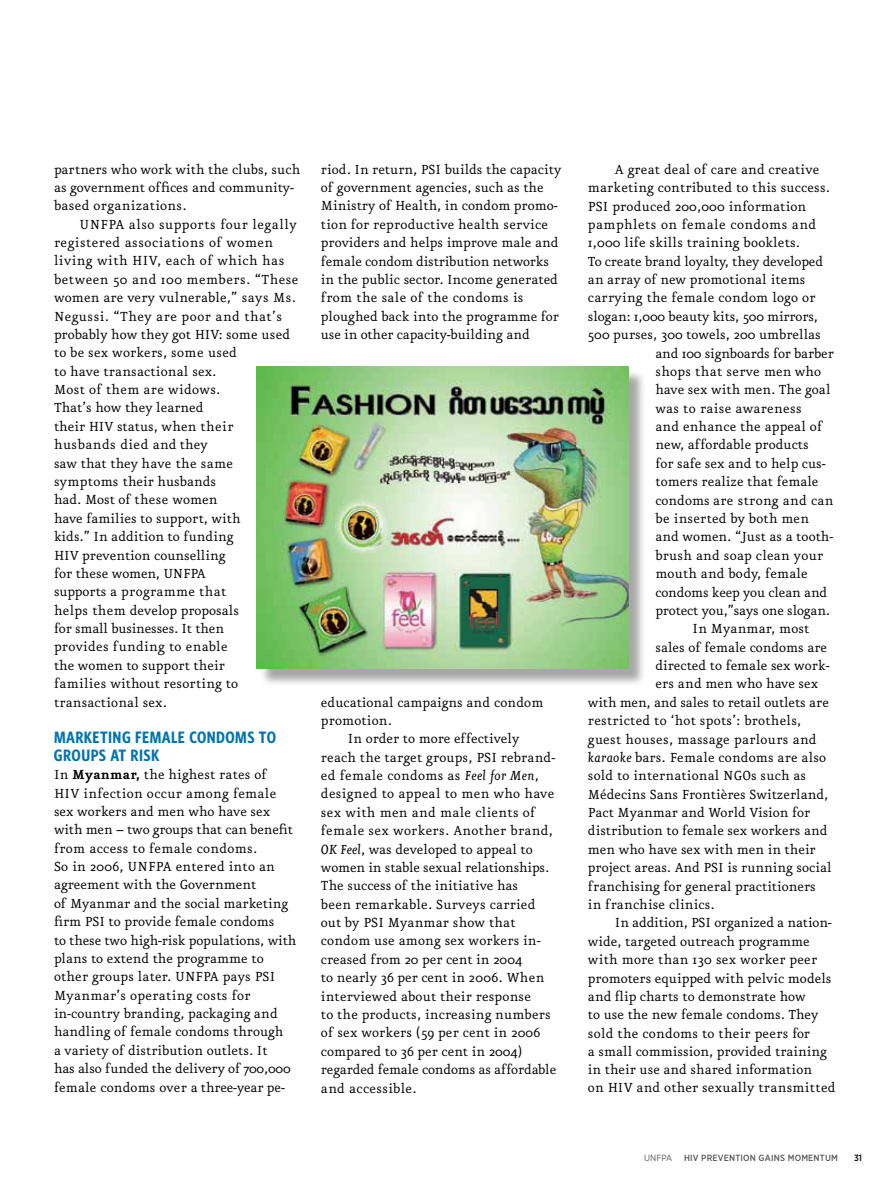
<style>
.page{position:relative;width:891px;height:1188px;background:#fff}
.page>*{position:absolute;margin:0;border:0;box-sizing:border-box;transform-origin:0 0}
.t1{font:15.75px/18.5px "Eureka";color:#000}
.t2{font:15.75px "Eureka";letter-spacing:.02em;color:#000}
.t3{font:15.75px "Eureka";letter-spacing:.03em;color:#000}
.t4{font:700 condensed 15px/18px "UNFPA";letter-spacing:.03em;color:#0073ae}
.t5{font:500 9px "Gotham Narrow";letter-spacing:.02em;color:#58595b}
.t6{font:9px "Gotham Narrow";letter-spacing:.02em;color:#58595b}
.t7{font:500 9px "Gotham Narrow";color:#000}
.s1{font-weight:700}
.s2{font-style:italic}
</style>
<div class="page">
<div style="left:259px;top:369px;width:387px;height:317px;background:#000;opacity:.35"></div>
<img style="left:257px;top:366px;width:371px;height:303px">
<p class="t1" style="left:54px;top:161px;width:248px">partners who work with the clubs, such as government offices and community&shy;based organizations.</p>
<p class="t1" style="left:54px;top:216px;width:246px;text-indent:25px">UNFPA also supports four legally registered associations of women living with HIV, each of which has between 50 and 100 members. “These women are very vulnerable,” says Ms.<br>Negussi. “They are poor and that’s probably how they got HIV: some used to be sex workers, some used<br>to have transactional sex.<br>Most of them are widows.<br>That’s how they learned<br>their HIV status, when their husbands died and they<br>saw that they have the same symptoms their husbands<br>had. Most of these women<br>have families to support, with<br>kids.” In addition to funding<br>HIV prevention counselling<br>for these women, UNFPA<br>supports a programme that<br>helps them develop proposals<br>for small businesses. It then<br>provides funding to enable<br>the women to support their<br>families without resorting to transactional sex.</p>
<p class="t4" style="left:54px;top:728px;width:224px">MARKETING FEMALE CONDOMS TO<br>GROUPS AT RISK</p>
<p class="t1" style="left:54px;top:766px;width:244px">In <span class="s1">Myanmar,</span> the highest rates of HIV infection occur among female sex workers and men who have sex with men – two groups that can benefit from access to female condoms.<br>So in 2006, UNFPA entered into an agreement with the Government<br>of Myanmar and the social marketing firm PSI to provide female condoms<br>to these two high-risk populations, with plans to extend the programme to other groups later. UNFPA pays PSI Myanmar’s operating costs for in-country branding, packaging and handling of female condoms through<br>a variety of distribution outlets. It<br>has also funded the delivery of 700,000 female condoms over a three-year pe-</p>
<p class="t1" style="left:321px;top:161px;width:242px">riod. In return, PSI builds the capacity of government agencies, such as the Ministry of Health, in condom promo&shy;tion for reproductive health service providers and helps improve male and female condom distribution networks in the public sector. Income generated from the sale of the condoms is ploughed back into the programme for use in other capacity-building and</p>
<p class="t1" style="left:321px;top:694px;width:224px">educational campaigns and condom</p>
<p class="t1" style="left:321px;top:712px;width:72px">promotion.</p>
<p class="t1" style="left:348px;top:730px;width:173px">In order to more effectively</p>
<p class="t1" style="left:321px;top:749px;width:236px">reach the target groups, PSI rebrand-</p>
<p class="t2" style="left:321px;top:768px;width:220px">ed female condoms as <span class="s2">Feel for Men</span>,</p>
<p class="t2" style="left:321px;top:787px;width:235px">designed to appeal to men who have</p>
<p class="t2" style="left:321px;top:805px;width:216px">sex with men and male clients of</p>
<p class="t2" style="left:321px;top:824px;width:233px">female sex workers. Another brand,</p>
<p class="t1" style="left:321px;top:841px;width:213px"><span class="s2">OK Feel</span>, was developed to appeal to</p>
<p class="t1" style="left:321px;top:859px;width:230px">women in stable sexual relationships.</p>
<p class="t1" style="left:321px;top:877px;width:199px">The success of the initiative has</p>
<p class="t1" style="left:321px;top:896px;width:216px">been remarkable. Surveys carried</p>
<p class="t1" style="left:321px;top:914px;width:196px">out by PSI Myanmar show that</p>
<p class="t1" style="left:321px;top:933px;width:221px">condom use among sex workers in-</p>
<p class="t1" style="left:321px;top:951px;width:203px">creased from 20 per cent in 2004</p>
<p class="t1" style="left:321px;top:969px;width:225px">to nearly 36 per cent in 2006. When</p>
<p class="t1" style="left:321px;top:988px;width:211px">interviewed about their response</p>
<p class="t1" style="left:321px;top:1006px;width:231px">to the products, increasing numbers</p>
<p class="t1" style="left:321px;top:1024px;width:221px">of sex workers (59 per cent in 2006</p>
<p class="t1" style="left:321px;top:1043px;width:203px">compared to 36 per cent in 2004)</p>
<p class="t1" style="left:321px;top:1061px;width:237px">regarded female condoms as affordable</p>
<p class="t2" style="left:321px;top:1081px;width:97px">and accessible.</p>
<p class="t1" style="left:615px;top:161px;width:206px">A great deal of care and creative</p>
<p class="t1" style="left:588px;top:179px;width:243px">marketing contributed to this success.</p>
<p class="t1" style="left:588px;top:198px;width:220px">PSI produced 200,000 information</p>
<p class="t3" style="left:588px;top:217px;width:230px">pamphlets on female condoms and</p>
<p class="t1" style="left:588px;top:234px;width:214px">1,000 life skills training booklets.</p>
<p class="t1" style="left:588px;top:253px;width:237px">To create brand loyalty, they developed</p>
<p class="t1" style="left:588px;top:271px;width:219px">an array of new promotional items</p>
<p class="t1" style="left:588px;top:290px;width:229px">carrying the female condom logo or</p>
<p class="t1" style="left:588px;top:308px;width:232px">slogan: 1,000 beauty kits, 500 mirrors,</p>
<p class="t1" style="left:588px;top:326px;width:234px">500 purses, 300 towels, 200 umbrellas</p>
<p class="t1" style="left:655px;top:345px;width:180px">and 100 signboards for barber</p>
<p class="t2" style="left:655px;top:364px;width:167px">shops that serve men who</p>
<p class="t1" style="left:655px;top:381px;width:177px">have sex with men. The goal</p>
<p class="t2" style="left:655px;top:401px;width:148px">was to raise awareness</p>
<p class="t1" style="left:655px;top:418px;width:169px">and enhance the appeal of</p>
<p class="t1" style="left:655px;top:437px;width:155px">new, affordable products</p>
<p class="t1" style="left:655px;top:455px;width:172px">for safe sex and to help cus-</p>
<p class="t1" style="left:655px;top:473px;width:165px">tomers realize that female</p>
<p class="t2" style="left:655px;top:493px;width:180px">condoms are strong and can</p>
<p class="t1" style="left:655px;top:510px;width:155px">be inserted by both men</p>
<p class="t1" style="left:655px;top:528px;width:179px">and women. “Just as a tooth-</p>
<p class="t1" style="left:655px;top:547px;width:169px">brush and soap clean your</p>
<p class="t1" style="left:655px;top:565px;width:154px">mouth and body, female</p>
<p class="t1" style="left:655px;top:584px;width:173px">condoms keep you clean and</p>
<p class="t1" style="left:655px;top:602px;width:176px">protect you,”says one slogan.</p>
<p class="t1" style="left:693px;top:620px;width:118px">In Myanmar, most</p>
<p class="t1" style="left:655px;top:639px;width:173px">sales of female condoms are</p>
<p class="t1" style="left:655px;top:657px;width:176px">directed to female sex work-</p>
<p class="t1" style="left:655px;top:676px;width:164px">ers and men who have sex</p>
<p class="t1" style="left:588px;top:694px;width:243px">with men, and sales to retail outlets are</p>
<p class="t1" style="left:588px;top:712px;width:215px">restricted to ‘hot spots’: brothels,</p>
<p class="t2" style="left:588px;top:732px;width:230px">guest houses, massage parlours and</p>
<p class="t1" style="left:588px;top:749px;width:240px"><span class="s2">karaoke</span> bars. Female condoms are also</p>
<p class="t1" style="left:588px;top:767px;width:220px">sold to international NGOs such as</p>
<p class="t1" style="left:588px;top:786px;width:242px">Médecins Sans Frontières Switzerland,</p>
<p class="t1" style="left:588px;top:804px;width:224px">Pact Myanmar and World Vision for</p>
<p class="t1" style="left:588px;top:823px;width:241px">distribution to female sex workers and</p>
<p class="t1" style="left:588px;top:841px;width:229px">men who have sex with men in their</p>
<p class="t1" style="left:588px;top:859px;width:245px">project areas. And PSI is running social</p>
<p class="t1" style="left:588px;top:878px;width:229px">franchising for general practitioners</p>
<p class="t1" style="left:588px;top:896px;width:128px">in franchise clinics.</p>
<p class="t1" style="left:615px;top:914px;width:218px">In addition, PSI organized a nation-</p>
<p class="t1" style="left:588px;top:933px;width:223px">wide, targeted outreach programme</p>
<p class="t1" style="left:588px;top:951px;width:231px">with more than 130 sex worker peer</p>
<p class="t1" style="left:588px;top:970px;width:245px">promoters equipped with pelvic models</p>
<p class="t1" style="left:588px;top:988px;width:219px">and flip charts to demonstrate how</p>
<p class="t1" style="left:588px;top:1006px;width:232px">to use the new female condoms. They</p>
<p class="t1" style="left:588px;top:1025px;width:223px">sold the condoms to their peers for</p>
<p class="t1" style="left:588px;top:1043px;width:240px">a small commission, provided training</p>
<p class="t1" style="left:588px;top:1061px;width:226px">in their use and shared information</p>
<p class="t1" style="left:588px;top:1079px;width:249px">on HIV and other sexually transmitted</p>
<p class="t6" style="left:644px;top:1152px;width:30px">UNFPA</p>
<p class="t5" style="left:684px;top:1152px;width:154px">HIV PREVENTION GAI NS MOMENTUM</p>
<p class="t7" style="left:854px;top:1152px;width:9px">31</p>
</div>
